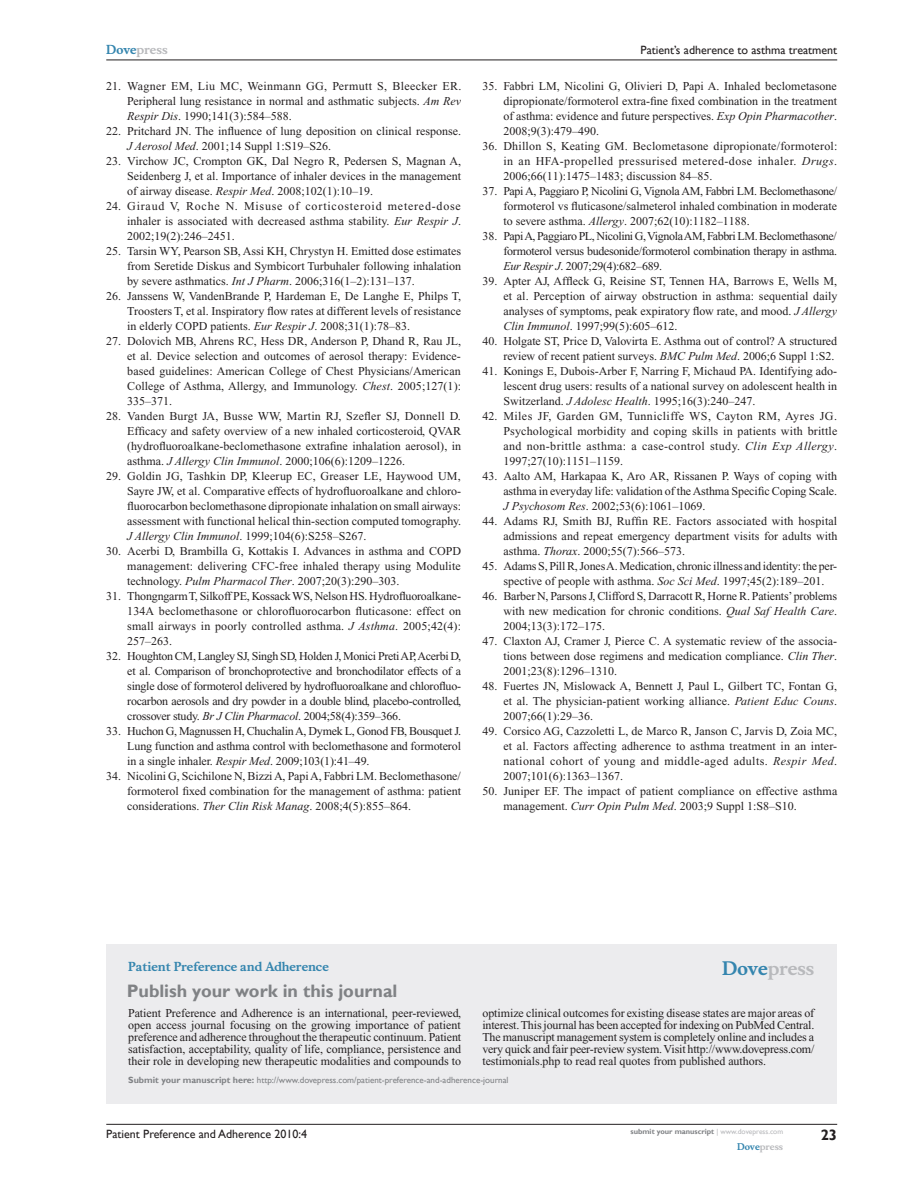
<style>
.page{position:relative;width:918px;height:1188px;background:#fff}
.page>*{position:absolute;margin:0;border:0;box-sizing:border-box;transform-origin:0 0}
.t1{font:700 18px "Gill Sans";color:#808285}
.t2{font:700 18px "Musee";color:#b8b9bc}
.t3{font:700 15px "Gill Sans";color:#231f20}
.t4{font:12px/15px "Times New Roman";color:#231f20;text-align:justify}
.t5{font:12px "Gill Sans";color:#231f20}
.t6{font:700 12px "Musee";color:#3485ae}
.t7{font:700 12px "Musee";color:#b8b9bc}
.t8{font:9px "Gill Sans";color:#808285}
.t9{font:700 9px "Musee";color:#b8b9bc}
.t10{font:700 7.5px "Gill Sans";color:#808285}
.s1{color:#3485ae}
.s2{font-style:italic}
.s3{font-weight:700}
.s4{font-weight:400;color:#b8b9bc}
</style>
<div class="page">
<div style="left:106px;top:944px;width:731px;height:159px;background:#ececee"></div>
<hr style="left:106px;top:1124px;width:731px;height:1px;background:#231f20">
<hr style="left:106px;top:60px;width:731px;height:1px;background:#231f20">
<p class="t7" style="left:106px;top:43px;width:63px"><span class="s1">Dove</span>press</p>
<p class="t5" style="left:641px;top:43px;width:198px">Patient’s adherence to asthma treatment</p>
<p class="t4" style="left:127px;top:79px;width:336px;text-indent:-21px">21. Wagner EM, Liu MC, Weinmann GG, Permutt S, Bleecker ER.<br>Peripheral lung resistance in normal and asthmatic subjects. <span class="s2">Am Rev Respir Dis</span>. 1990;141(3):584–588.</p>
<p class="t4" style="left:127px;top:124px;width:335px;text-indent:-21px">22. Pritchard JN. The influence of lung deposition on clinical response.<br><span class="s2">J Aerosol Med</span>. 2001;14 Suppl 1:S19–S26.</p>
<p class="t4" style="left:127px;top:154px;width:336px;text-indent:-21px">23. Virchow JC, Crompton GK, Dal Negro R, Pedersen S, Magnan A, Seidenberg J, et al. Importance of inhaler devices in the management of airway disease. <span class="s2">Respir Med</span>. 2008;102(1):10–19.</p>
<p class="t4" style="left:127px;top:199px;width:335px;text-indent:-21px">24. Giraud V, Roche N. Misuse of corticosteroid metered-dose inhaler is associated with decreased asthma stability. <span class="s2">Eur Respir J</span>.<br>2002;19(2):246–2451.</p>
<p class="t4" style="left:127px;top:244px;width:335px;text-indent:-21px">25. Tarsin WY, Pearson SB, Assi KH, Chrystyn H. Emitted dose estimates from Seretide Diskus and Symbicort Turbuhaler following inhalation by severe asthmatics. <span class="s2">Int J Pharm</span>. 2006;316(1–2):131–137.</p>
<p class="t4" style="left:127px;top:289px;width:335px;text-indent:-21px">26. Janssens W, VandenBrande P, Hardeman E, De Langhe E, Philps T, Troosters T, et al. Inspiratory flow rates at different levels of resistance in elderly COPD patients. <span class="s2">Eur Respir J</span>. 2008;31(1):78–83.</p>
<p class="t4" style="left:127px;top:334px;width:335px;text-indent:-21px">27. Dolovich MB, Ahrens RC, Hess DR, Anderson P, Dhand R, Rau JL, et al. Device selection and outcomes of aerosol therapy: Evidence&shy;based guidelines: American College of Chest Physicians/American College of Asthma, Allergy, and Immunology. <span class="s2">Chest</span>. 2005;127(1):<br>335–371.</p>
<p class="t4" style="left:127px;top:409px;width:336px;text-indent:-21px">28. Vanden Burgt JA, Busse WW, Martin RJ, Szefler SJ, Donnell D.<br>Efficacy and safety overview of a new inhaled corticosteroid, QVAR (hydrofluoroalkane-beclomethasone extrafine inhalation aerosol), in asthma. <span class="s2">J Allergy Clin Immunol</span>. 2000;106(6):1209–1226.</p>
<p class="t4" style="left:127px;top:469px;width:335px;text-indent:-21px">29. Goldin JG, Tashkin DP, Kleerup EC, Greaser LE, Haywood UM, Sayre JW, et al. Comparative effects of hydrofluoroalkane and chloro&shy;fluorocarbon beclomethasone dipropionate inhalation on small airways: assessment with functional helical thin-section computed tomography.<br><span class="s2">J Allergy Clin Immunol</span>. 1999;104(6):S258–S267.</p>
<p class="t4" style="left:127px;top:544px;width:335px;text-indent:-21px">30. Acerbi D, Brambilla G, Kottakis I. Advances in asthma and COPD management: delivering CFC-free inhaled therapy using Modulite technology. <span class="s2">Pulm Pharmacol Ther</span>. 2007;20(3):290–303.</p>
<p class="t4" style="left:127px;top:589px;width:335px;text-indent:-21px">31. Thongngarm T, Silkoff PE, Kossack WS, Nelson HS. Hydrofluoroalkane-134A beclomethasone or chlorofluorocarbon fluticasone: effect on small airways in poorly controlled asthma. <span class="s2">J Asthma</span>. 2005;42(4):<br>257–263.</p>
<p class="t4" style="left:127px;top:649px;width:335px;text-indent:-21px">32. Houghton CM, Langley SJ, Singh SD, Holden J, Monici Preti AP, Acerbi D, et al. Comparison of bronchoprotective and bronchodilator effects of a single dose of formoterol delivered by hydrofluoroalkane and chlorofluo&shy;rocarbon aerosols and dry powder in a double blind, placebo-controlled, crossover study. <span class="s2">Br J Clin Pharmacol</span>. 2004;58(4):359–366.</p>
<p class="t4" style="left:127px;top:724px;width:335px;text-indent:-21px">33. Huchon G, Magnussen H, Chuchalin A, Dymek L, Gonod FB, Bousquet J.<br>Lung function and asthma control with beclomethasone and formoterol in a single inhaler. <span class="s2">Respir Med</span>. 2009;103(1):41–49.</p>
<p class="t4" style="left:127px;top:769px;width:335px;text-indent:-21px">34. Nicolini G, Scichilone N, Bizzi A, Papi A, Fabbri LM. Beclomethasone/ formoterol fixed combination for the management of asthma: patient considerations. <span class="s2">Ther Clin Risk Manag</span>. 2008;4(5):855–864.</p>
<p class="t4" style="left:503px;top:79px;width:335px;text-indent:-21px">35. Fabbri LM, Nicolini G, Olivieri D, Papi A. Inhaled beclometasone dipropionate/formoterol extra-fine fixed combination in the treatment of asthma: evidence and future perspectives. <span class="s2">Exp Opin Pharmacother</span>.<br>2008;9(3):479–490.</p>
<p class="t4" style="left:503px;top:139px;width:336px;text-indent:-21px">36. Dhillon S, Keating GM. Beclometasone dipropionate/formoterol: in an HFA-propelled pressurised metered-dose inhaler. <span class="s2">Drugs</span>.<br>2006;66(11):1475–1483; discussion 84–85.</p>
<p class="t4" style="left:503px;top:184px;width:335px;text-indent:-21px">37. Papi A, Paggiaro P, Nicolini G, Vignola AM, Fabbri LM. Beclomethasone/ formoterol vs fluticasone/salmeterol inhaled combination in moderate to severe asthma. <span class="s2">Allergy</span>. 2007;62(10):1182–1188.</p>
<p class="t4" style="left:503px;top:229px;width:335px;text-indent:-21px">38. Papi A, Paggiaro PL, Nicolini G, Vignola AM, Fabbri LM. Beclomethasone/ formoterol versus budesonide/formoterol combination therapy in asthma.<br><span class="s2">Eur Respir J</span>. 2007;29(4):682–689.</p>
<p class="t4" style="left:503px;top:274px;width:335px;text-indent:-21px">39. Apter AJ, Affleck G, Reisine ST, Tennen HA, Barrows E, Wells M, et al. Perception of airway obstruction in asthma: sequential daily analyses of symptoms, peak expiratory flow rate, and mood. <span class="s2">J Allergy Clin Immunol</span>. 1997;99(5):605–612.</p>
<p class="t4" style="left:482px;top:334px;width:356px;text-align:right">40. Holgate ST, Price D, Valovirta E. Asthma out of control? A structured review of recent patient surveys. <span class="s2">BMC Pulm Med</span>. 2006;6 Suppl 1:S2.</p>
<p class="t4" style="left:503px;top:364px;width:335px;text-indent:-21px">41. Konings E, Dubois-Arber F, Narring F, Michaud PA. Identifying ado&shy;lescent drug users: results of a national survey on adolescent health in Switzerland. <span class="s2">J Adolesc Health</span>. 1995;16(3):240–247.</p>
<p class="t4" style="left:503px;top:409px;width:336px;text-indent:-21px">42. Miles JF, Garden GM, Tunnicliffe WS, Cayton RM, Ayres JG.<br>Psychological morbidity and coping skills in patients with brittle and non-brittle asthma: a case-control study. <span class="s2">Clin Exp Allergy</span>.<br>1997;27(10):1151–1159.</p>
<p class="t4" style="left:503px;top:469px;width:335px;text-indent:-21px">43. Aalto AM, Harkapaa K, Aro AR, Rissanen P. Ways of coping with asthma in everyday life: validation of the Asthma Specific Coping Scale.<br><span class="s2">J Psychosom Res</span>. 2002;53(6):1061–1069.</p>
<p class="t4" style="left:503px;top:514px;width:336px;text-indent:-21px">44. Adams RJ, Smith BJ, Ruffin RE. Factors associated with hospital admissions and repeat emergency department visits for adults with asthma. <span class="s2">Thorax</span>. 2000;55(7):566–573.</p>
<p class="t4" style="left:503px;top:559px;width:335px;text-indent:-21px">45. Adams S, Pill R, Jones A. Medication, chronic illness and identity: the per&shy;spective of people with asthma. <span class="s2">Soc Sci Med</span>. 1997;45(2):189–201.</p>
<p class="t4" style="left:503px;top:589px;width:335px;text-indent:-21px">46. Barber N, Parsons J, Clifford S, Darracott R, Horne R. Patients’ problems with new medication for chronic conditions. <span class="s2">Qual Saf Health Care</span>.<br>2004;13(3):172–175.</p>
<p class="t4" style="left:503px;top:634px;width:335px;text-indent:-21px">47. Claxton AJ, Cramer J, Pierce C. A systematic review of the associa&shy;tions between dose regimens and medication compliance. <span class="s2">Clin Ther</span>.<br>2001;23(8):1296–1310.</p>
<p class="t4" style="left:503px;top:679px;width:335px;text-indent:-21px">48. Fuertes JN, Mislowack A, Bennett J, Paul L, Gilbert TC, Fontan G, et al. The physician-patient working alliance. <span class="s2">Patient Educ Couns</span>.<br>2007;66(1):29–36.</p>
<p class="t4" style="left:503px;top:724px;width:335px;text-indent:-21px">49. Corsico AG, Cazzoletti L, de Marco R, Janson C, Jarvis D, Zoia MC, et al. Factors affecting adherence to asthma treatment in an inter&shy;national cohort of young and middle-aged adults. <span class="s2">Respir Med</span>.<br>2007;101(6):1363–1367.</p>
<p class="t4" style="left:503px;top:784px;width:335px;text-indent:-21px">50. Juniper EF. The impact of patient compliance on effective asthma management. <span class="s2">Curr Opin Pulm Med</span>. 2003;9 Suppl 1:S8–S10.</p>
<p class="t6" style="left:128px;top:959px;width:202px">Patient Preference and Adherence</p>
<h1 class="t1" style="left:127px;top:980px;width:272px">Publish your work in this journal</h1>
<h1 class="t2" style="left:722px;top:958px;width:94px"><span class="s1">Dove</span>press</h1>
<p class="t4" style="left:128px;top:1007px;width:334px;line-height:12px">Patient Preference and Adherence is an international, peer-reviewed, open access journal focusing on the growing importance of patient preference and adherence throughout the therapeutic continuum. Patient satisfaction, acceptability, quality of life, compliance, persistence and their role in developing new therapeutic modalities and compounds to</p>
<p class="t4" style="left:482px;top:1007px;width:334px;line-height:12px">optimize clinical outcomes for existing disease states are major areas of interest. This journal has been accepted for indexing on PubMed Central.<br>The manuscript management system is completely online and includes a very quick and fair peer-review system. Visit http://www.dovepress.com/ testimonials.php to read real quotes from published authors.</p>
<p class="t8" style="left:128px;top:1075px;width:382px"><span class="s3">Submit your manuscript here:</span> http://www.dovepress.com/patient-preference-and-adherence-journal</p>
<p class="t5" style="left:106px;top:1127px;width:203px">Patient Preference and Adherence 2010:4</p>
<p class="t10" style="left:631px;top:1127px;width:154px">submit your manuscript <span class="s4">| www.dovepress.com</span></p>
<p class="t9" style="left:737px;top:1141px;width:48px"><span class="s1">Dove</span>press</p>
<p class="t3" style="left:821px;top:1126px;width:18px">23</p>
</div>
